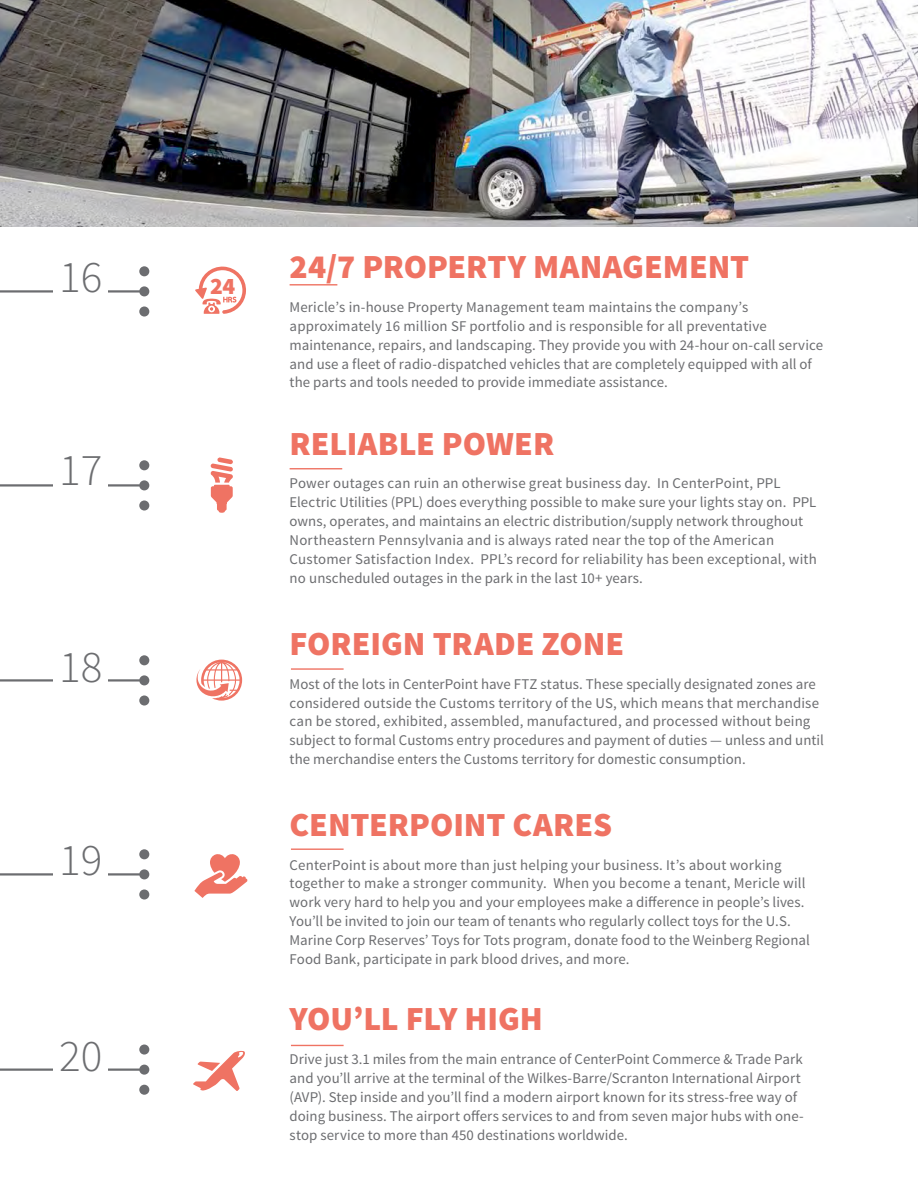
<style>
.page{position:relative;width:918px;height:1188px;background:#fff}
.page>*{position:absolute;margin:0;border:0;box-sizing:border-box;transform-origin:0 0}
.t1{font:300 45.15px "Source Sans Pro";color:#6c6d70}
.t2{font:900 33.75px "Source Sans Pro";color:#ef7363}
.t3{font:900 23.7px "Source Sans Pro";color:#ef7363}
.t4{font:14.85px/18.9px "Source Sans Pro";letter-spacing:.005em;color:#6c6d70}
</style>
<div class="page">
<div style="left:139px;top:306px;width:10px;height:11px;background:#6c6d70;border-radius:50%"></div>
<div style="left:139px;top:266px;width:10px;height:10px;background:#6c6d70;border-radius:50%"></div>
<svg style="left:0;top:286px;width:149px;height:11px"></svg>
<div style="left:139px;top:500px;width:10px;height:11px;background:#6c6d70;border-radius:50%"></div>
<div style="left:139px;top:460px;width:10px;height:10px;background:#6c6d70;border-radius:50%"></div>
<svg style="left:0;top:480px;width:149px;height:11px"></svg>
<div style="left:139px;top:695px;width:10px;height:11px;background:#6c6d70;border-radius:50%"></div>
<div style="left:139px;top:655px;width:10px;height:10px;background:#6c6d70;border-radius:50%"></div>
<svg style="left:0;top:675px;width:149px;height:11px"></svg>
<div style="left:139px;top:889px;width:10px;height:11px;background:#6c6d70;border-radius:50%"></div>
<div style="left:139px;top:849px;width:10px;height:10px;background:#6c6d70;border-radius:50%"></div>
<svg style="left:0;top:869px;width:149px;height:11px"></svg>
<div style="left:139px;top:1085px;width:10px;height:10px;background:#6c6d70;border-radius:50%"></div>
<div style="left:139px;top:1045px;width:10px;height:10px;background:#6c6d70;border-radius:50%"></div>
<svg style="left:0;top:1064px;width:149px;height:11px"></svg>
<hr style="left:290px;top:468px;width:52px;height:1px;background:#ef7363">
<hr style="left:291px;top:668px;width:53px;height:2px;background:#ef7363">
<hr style="left:291px;top:849px;width:53px;height:1px;background:#ef7363">
<hr style="left:291px;top:1045px;width:53px;height:1px;background:#ef7363">
<div style="left:53px;top:248px;width:55px;height:849px;background:#fff"></div>
<svg style="left:195px;top:266px;width:51px;height:48px"></svg>
<svg style="left:210px;top:457px;width:23px;height:56px"></svg>
<svg style="left:196px;top:660px;width:46px;height:41px"></svg>
<svg style="left:194px;top:854px;width:54px;height:44px"></svg>
<svg style="left:193px;top:1050px;width:52px;height:41px"></svg>
<img style="left:1px;top:0;width:916px;height:227px">
<hr style="left:290px;top:284px;width:47px;height:1px;background:#ef7363">
<p class="t1" style="left:59px;top:249px;width:45px">16</p>
<p class="t1" style="left:59px;top:442px;width:45px">17</p>
<p class="t1" style="left:59px;top:640px;width:45px">18</p>
<p class="t1" style="left:59px;top:833px;width:45px">19</p>
<p class="t1" style="left:59px;top:1028px;width:45px">20</p>
<p class="t3" style="left:210px;top:271px;width:27px">24</p>
<p class="t2" style="left:290px;top:245px;width:461px">24/7 PROPERTY MANAGEMENT</p>
<p class="t4" style="left:290px;top:298px;width:535px">Mericle’s in-house Property Management team maintains the company’s approximately 16 million SF portfolio and is responsible for all preventative maintenance, repairs, and landscaping. They provide you with 24-hour on-call service and use a fleet of radio-dispatched vehicles that are completely equipped with all of the parts and tools needed to provide immediate assistance.</p>
<p class="t2" style="left:290px;top:421px;width:266px">RELIABLE POWER</p>
<p class="t4" style="left:290px;top:474px;width:529px">Power outages can ruin an otherwise great business day. In CenterPoint, PPL Electric Utilities (PPL) does everything possible to make sure your lights stay on. PPL owns, operates, and maintains an electric distribution/supply network throughout Northeastern Pennsylvania and is always rated near the top of the American Customer Satisfaction Index. PPL’s record for reliability has been exceptional, with no unscheduled outages in the park in the last 10+ years.</p>
<p class="t2" style="left:290px;top:622px;width:336px">FOREIGN TRADE ZONE</p>
<p class="t4" style="left:290px;top:675px;width:536px">Most of the lots in CenterPoint have FTZ status. These specially designated zones are considered outside the Customs territory of the US, which means that merchandise can be stored, exhibited, assembled, manufactured, and processed without being subject to formal Customs entry procedures and payment of duties — unless and until the merchandise enters the Customs territory for domestic consumption.</p>
<p class="t2" style="left:290px;top:803px;width:324px">CENTERPOINT CARES</p>
<p class="t4" style="left:290px;top:855px;width:522px">CenterPoint is about more than just helping your business. It’s about working together to make a stronger community. When you become a tenant, Mericle will work very hard to help you and your employees make a difference in people’s lives.<br>You’ll be invited to join our team of tenants who regularly collect toys for the U.S.<br>Marine Corp Reserves’ Toys for Tots program, donate food to the Weinberg Regional Food Bank, participate in park blood drives, and more.</p>
<p class="t2" style="left:290px;top:997px;width:255px">YOU’LL FLY HIGH</p>
<p class="t4" style="left:290px;top:1050px;width:516px">Drive just 3.1 miles from the main entrance of CenterPoint Commerce &amp; Trade Park and you’ll arrive at the terminal of the Wilkes-Barre/Scranton International Airport (AVP). Step inside and you’ll find a modern airport known for its stress-free way of doing business. The airport offers services to and from seven major hubs with one&shy;stop service to more than 450 destinations worldwide.</p>
</div>
